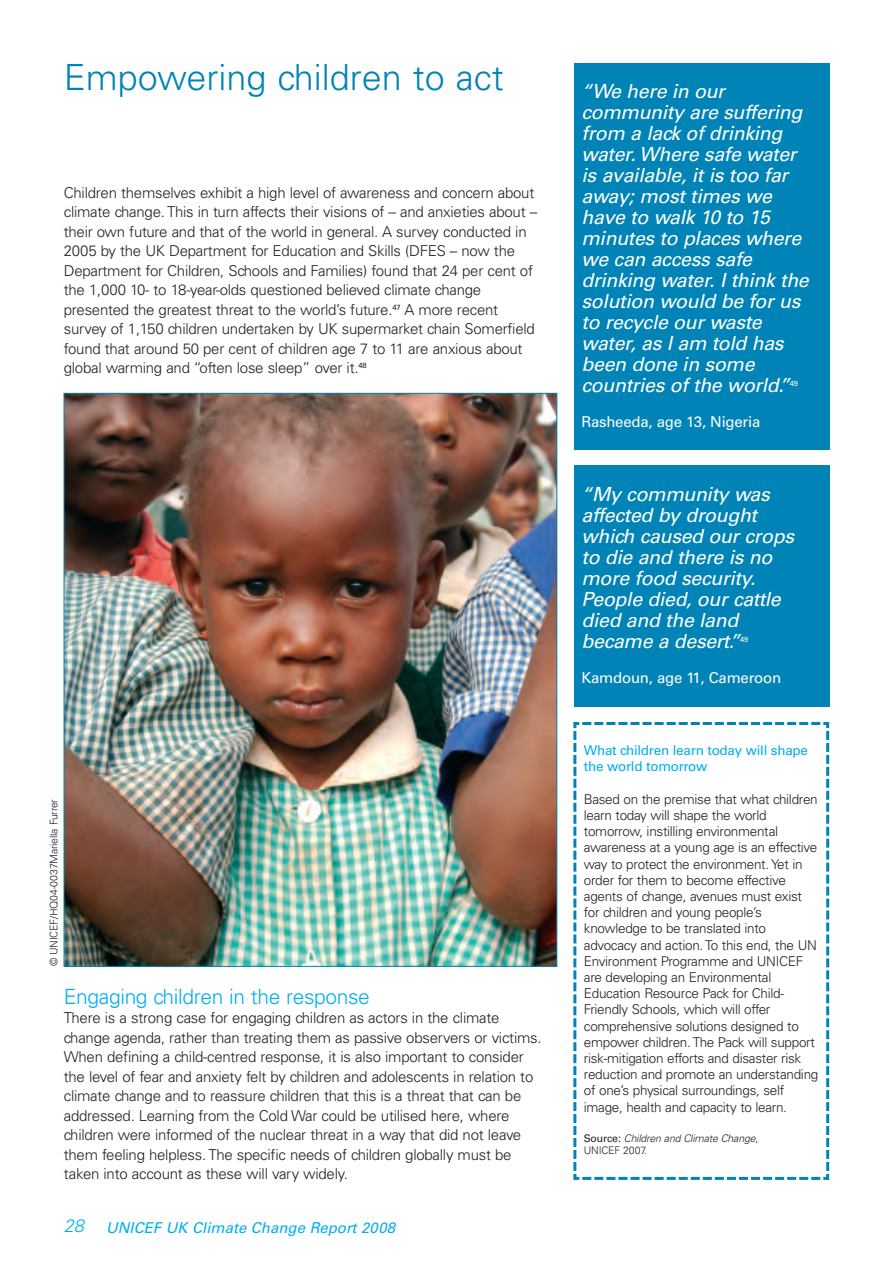
<style>
.page{position:relative;width:893px;height:1263px;background:#fff}
.page>*{position:absolute;margin:0;border:0;box-sizing:border-box;transform-origin:0 0}
.t1{font:300 36px "Univers";color:#0083b6}
.t2{font:300 21px "Univers";letter-spacing:-.015em;color:#00aeef}
.t3{font:italic 19.5px/21px "Univers";letter-spacing:-.015em;color:#fff}
.t4{font:italic 300 18px "Univers";color:#00aeef}
.t5{font:300 15px/19.5px "Univers";letter-spacing:-.015em;color:#231f20}
.t6{font:15px "Univers";letter-spacing:-.015em;color:#fff}
.t7{font:italic 15px "Univers";color:#00aeef}
.t8{font:300 13.5px/16.2px "Univers";letter-spacing:-.02em;color:#231f20}
.t9{font:13.5px/16.2px "Univers";letter-spacing:-.02em;color:#00aeef}
.t10{font:italic 300 10.5px/12.6px "Univers";letter-spacing:-.015em;color:#231f20}
.t11{font:300 10.5px "Univers";letter-spacing:-.015em;color:#231f20}
.t12{font:7.5px "Univers";color:#fff}
.s1{font-weight:400;font-style:normal}
.s2{font-style:normal}
</style>
<div class="page">
<div style="left:574px;top:64px;width:255px;height:386px;background:#0083b6"></div>
<div style="left:574px;top:466px;width:255px;height:241px;background:#0083b6"></div>
<svg style="left:573px;top:722px;width:257px;height:458px"></svg>
<img style="left:66px;top:395px;width:489px;height:569px">
<h1 class="t1" style="left:64px;top:64px;width:441px">Empowering children to act</h1>
<p class="t5" style="left:64px;top:184px;width:475px">Children themselves exhibit a high level of awareness and concern about climate change. This in turn affects their visions of – and anxieties about – their own future and that of the world in general. A survey conducted in 2005 by the UK Department for Education and Skills (DFES – now the Department for Children, Schools and Families) found that 24 per cent of the 1,000 10- to 18-year-olds questioned believed climate change presented the greatest threat to the world’s future.<sup>47</sup> A more recent survey of 1,150 children undertaken by UK supermarket chain Somerfield found that around 50 per cent of children age 7 to 11 are anxious about global warming and “often lose sleep” over it.<sup>48</sup></p>
<p class="t11" style="left:50px;top:966px;width:169px;rotate:-90deg">© UNICEF/HQ04-0037Mariella Furrer</p>
<h2 class="t2" style="left:64px;top:988px;width:308px">Engaging children in the response</h2>
<p class="t5" style="left:64px;top:1009px;width:479px">There is a strong case for engaging children as actors in the climate change agenda, rather than treating them as passive observers or victims.<br>When defining a child-centred response, it is also important to consider the level of fear and anxiety felt by children and adolescents in relation to climate change and to reassure children that this is a threat that can be addressed. Learning from the Cold War could be utilised here, where children were informed of the nuclear threat in a way that did not leave them feeling helpless. The specific needs of children globally must be taken into account as these will vary widely.</p>
<p class="t4" style="left:64px;top:1219px;width:22px">28</p>
<p class="t7" style="left:106px;top:1222px;width:290px">UNICEF UK Climate Change Report 2008</p>
<p class="t3" style="left:582px;top:82px;width:229px">“We here in our community are suffering from a lack of drinking water. Where safe water is available, it is too far away; most times we have to walk 10 to 15 minutes to places where we can access safe drinking water. I think the solution would be for us to recycle our waste water, as I am told has been done in some countries of the world.”</p>
<p class="t12" style="left:790px;top:381px;width:10px">49</p>
<p class="t6" style="left:582px;top:416px;width:180px">Rasheeda, age 13, Nigeria</p>
<h3 class="t3" style="left:582px;top:485px;width:214px">“My community was affected by drought which caused our crops to die and there is no more food security.<br>People died, our cattle died and the land became a desert.”</h3>
<p class="t12" style="left:740px;top:637px;width:10px">49</p>
<p class="t6" style="left:582px;top:672px;width:201px">Kamdoun, age 11, Cameroon</p>
<p class="t9" style="left:584px;top:743px;width:226px">What children learn today will shape the world tomorrow</p>
<p class="t8" style="left:584px;top:792px;width:236px">Based on the premise that what children learn today will shape the world tomorrow, instilling environmental awareness at a young age is an effective way to protect the environment. Yet in order for them to become effective agents of change, avenues must exist for children and young people’s knowledge to be translated into advocacy and action. To this end, the UN Environment Programme and UNICEF are developing an Environmental Education Resource Pack for Child-Friendly Schools, which will offer comprehensive solutions designed to empower children. The Pack will support risk-mitigation efforts and disaster risk reduction and promote an understanding of one’s physical surroundings, self image, health and capacity to learn.</p>
<p class="t10" style="left:584px;top:1133px;width:176px"><span class="s1">Source:</span> Children and Climate Change<span class="s2">,<br>UNICEF 2007.</span></p>
</div>
